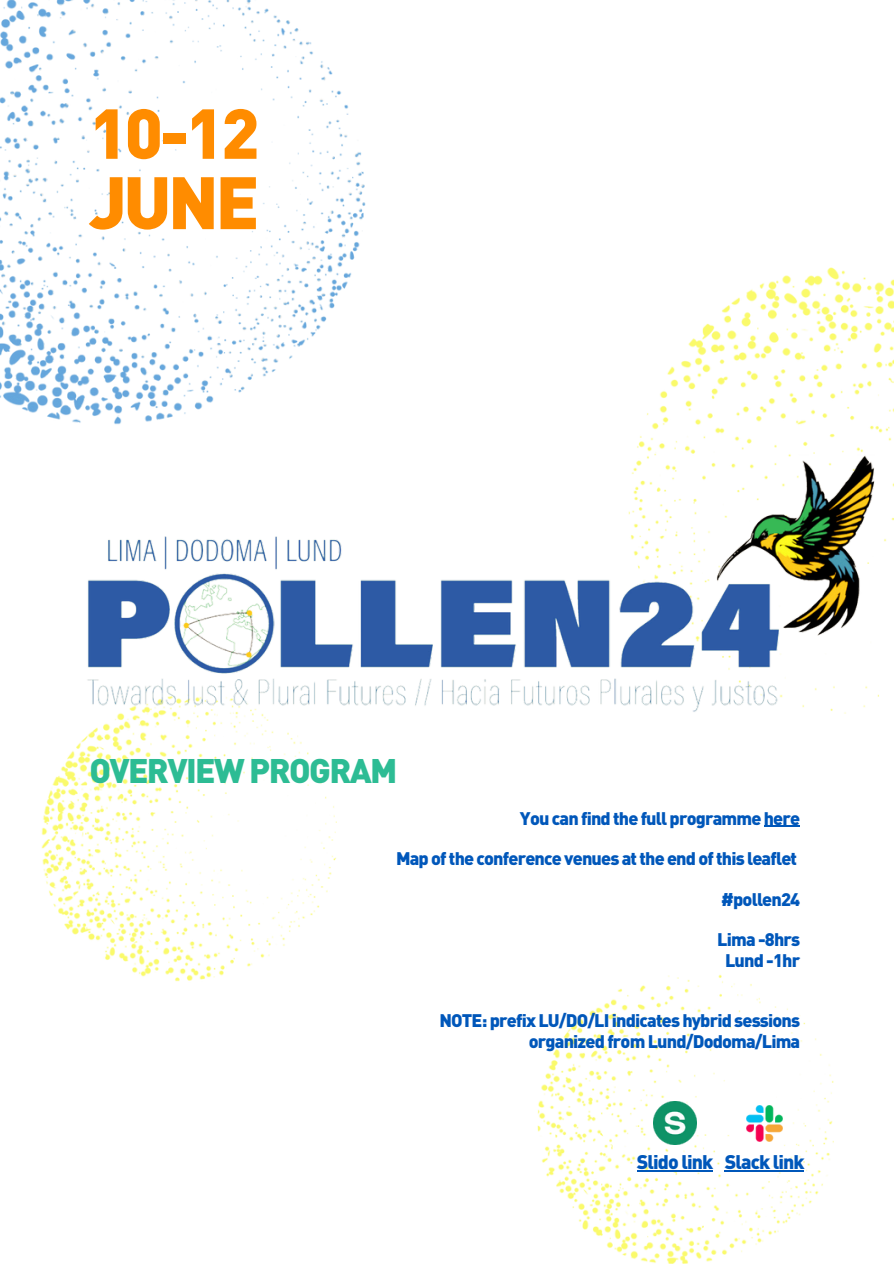
<style>
.page{position:relative;width:894px;height:1264px;background:#fff}
.page>*{position:absolute;margin:0;border:0;box-sizing:border-box;transform-origin:0 0}
.t1{font:900 72.9px "DIN Pro";color:#ff8c00}
.t2{font:900 69.45px "DIN Pro";color:#ff8c00}
.t3{font:900 33.75px "DIN Pro";letter-spacing:-.045em;color:#2dbc94}
.t4{font:900 19.5px "DIN Pro";letter-spacing:-.045em;color:#0057ba}
.t5{font:900 18px/20.2px "DIN Pro";letter-spacing:-.045em;color:#0057ba;text-align:right}
</style>
<div class="page">
<img style="left:0;top:0;width:893px;height:1263px">
<img style="left:75px;top:454px;width:803px;height:259px">
<img style="left:653px;top:1101px;width:43px;height:43px">
<img style="left:746px;top:1105px;width:36px;height:36px">
<hr style="left:763px;top:825px;width:36px;height:2px;background:#0057ba">
<hr style="left:636px;top:1170px;width:76px;height:1px;background:#0057ba">
<hr style="left:724px;top:1170px;width:79px;height:1px;background:#0057ba">
<p class="t2" style="left:89px;top:86px;width:172px">10-12</p>
<p class="t1" style="left:89px;top:153px;width:172px">JUNE</p>
<p class="t3" style="left:89px;top:747px;width:309px">OVERVIEW PROGRAM</p>
<p class="t5" style="left:520px;top:807px;width:282px">You can find the full programme here</p>
<p class="t5" style="left:396px;top:847px;width:402px">Map of the conference venues at the end of this leaflet</p>
<p class="t5" style="left:721px;top:888px;width:80px">#pollen24</p>
<p class="t5" style="left:717px;top:928px;width:84px">Lima -8hrs</p>
<p class="t5" style="left:724px;top:949px;width:77px">Lund -1hr</p>
<p class="t5" style="left:439px;top:1009px;width:362px">NOTE: prefix LU/DO/LI indicates hybrid sessions organized from Lund/Dodoma/Lima</p>
<p class="t4" style="left:636px;top:1148px;width:78px">Slido link</p>
<p class="t4" style="left:724px;top:1148px;width:81px">Slack link</p>
</div>
